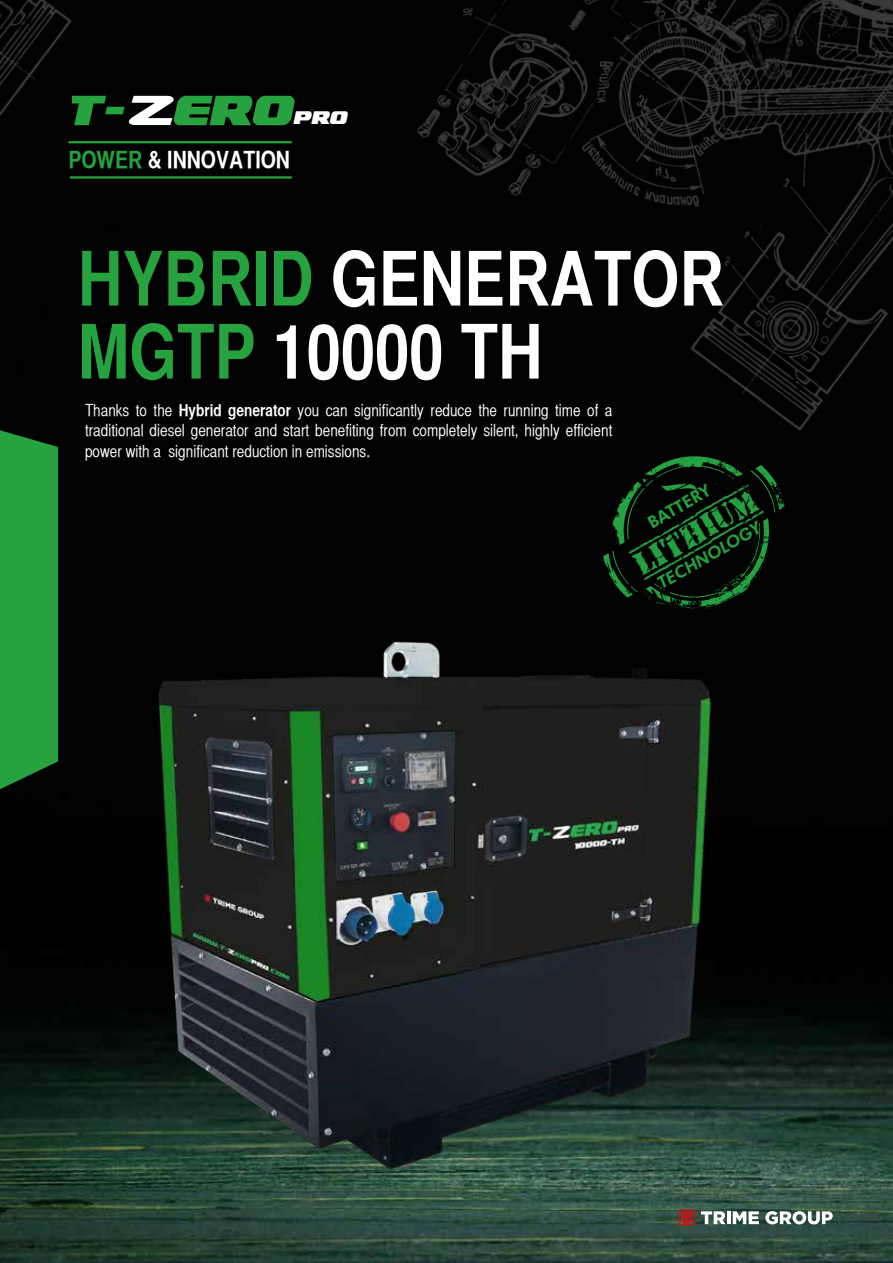
<style>
.page{position:relative;width:893px;height:1263px;background:#fff}
.page>*{position:absolute;margin:0;border:0;box-sizing:border-box;transform-origin:0 0}
.t1{font:75px "Helvetica CY Bold";color:#fff}
.t2{font:33.15px "Old Stamper";color:#25a23f}
.t3{font:23.85px "Helvetica CY Bold";color:#fff}
.t4{font:italic 22.65px "Federal Escort Semi";color:#fff}
.t5{font:italic 800 16.95px "Futura BT";color:#25a23f}
.t6{font:800 16.95px "Futura BT";color:#25a23f}
.t7{font:16.5px/19.8px "Helvetica CY Plain";color:#fff}
.s1{color:#26a23f}
.s2{font-family:"Helvetica CY Bold"}
</style>
<div class="page">
<img style="left:0;top:496px;width:893px;height:767px">
<img style="left:0;top:0;width:893px;height:496px">
<svg style="left:72px;top:95px;width:223px;height:31px;background:#32713e"></svg>
<hr style="left:68px;top:141px;width:224px;height:2px;background:#26a23f">
<hr style="left:70px;top:176px;width:222px;height:3px;background:#26a23f">
<svg style="left:0;top:395px;width:58px;height:451px;background:#1c792f"></svg>
<svg style="left:701px;top:1212px;width:58px;height:12px"></svg>
<svg style="left:765px;top:1211px;width:68px;height:13px"></svg>
<svg style="left:681px;top:1212px;width:11px;height:12px"></svg>
<div style="left:679px;top:1209px;width:16px;height:17px;border:1px solid #e30613"></div>
<svg style="left:603px;top:455px;width:182px;height:155px;background:#051007"></svg>
<img style="left:94px;top:585px;width:666px;height:627px">
<h3 class="t4" style="left:293px;top:106px;width:55px">PRO</h3>
<h3 class="t3" style="left:68px;top:145px;width:223px"><span class="s1">POWER</span> &amp; INNOVATION</h3>
<h1 class="t1" style="left:78px;top:233px;width:647px"><span class="s1">HYBRID</span> GENERATOR</h1>
<h1 class="t1" style="left:78px;top:306px;width:466px"><span class="s1">MGTP</span> 10000 TH</h1>
<p class="t7" style="left:85px;top:400px;width:529px">Thanks to the <span class="s2">Hybrid generator</span> you can significantly reduce the running time of a traditional diesel generator and start benefiting from completely silent, highly efficient</p>
<p class="t7" style="left:85px;top:442px;width:287px">power with a significant reduction in emissions.</p>
<p class="t6" style="left:644px;top:515px;width:71px;rotate:-30deg">BATTERY</p>
<h2 class="t2" style="left:629px;top:552px;width:138px;rotate:-30deg">LITHIUM</h2>
<p class="t5" style="left:654px;top:575px;width:118px;rotate:-30deg">TECHNOLOGY</p>
</div>
